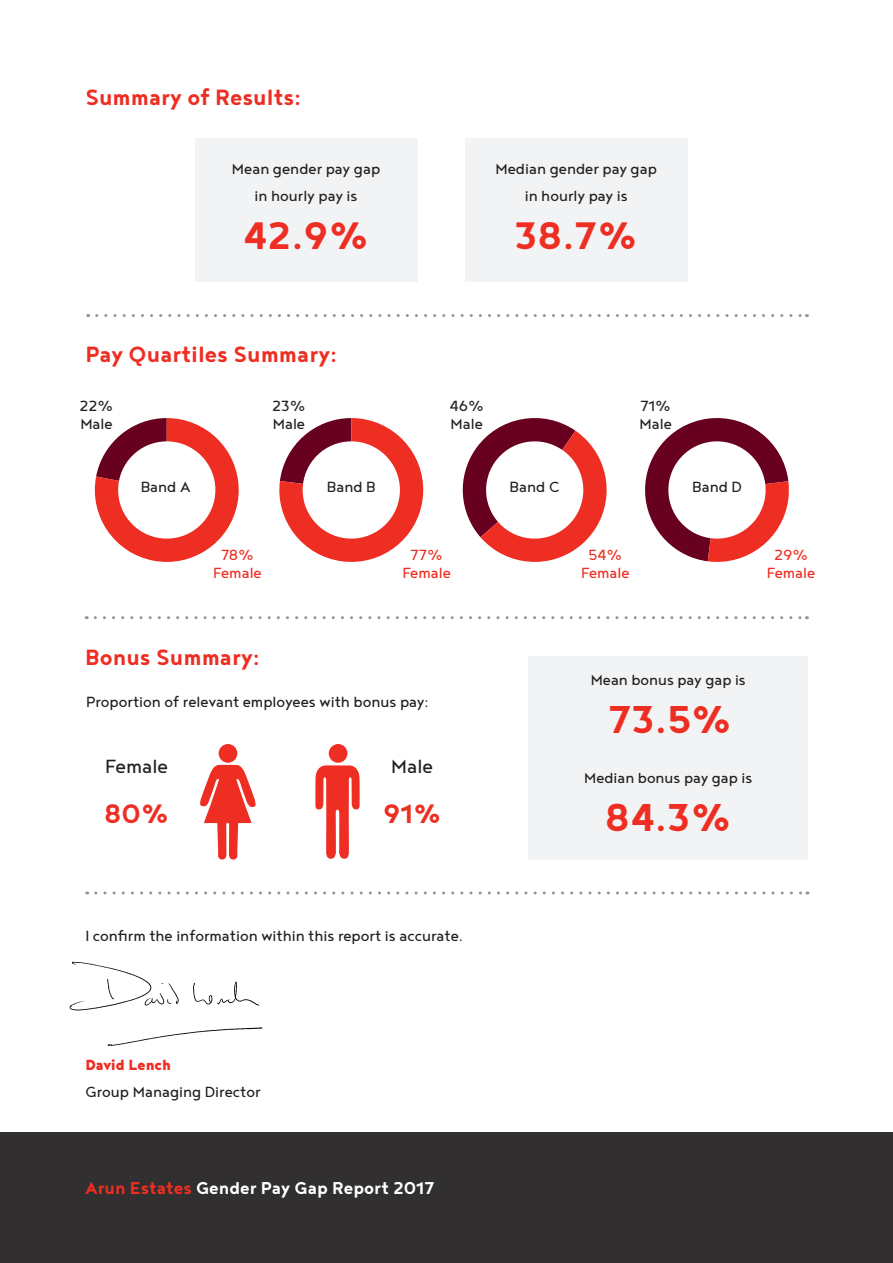
<style>
.page{position:relative;width:893px;height:1263px;background:#fff}
.page>*{position:absolute;margin:0;border:0;box-sizing:border-box;transform-origin:0 0}
.t1{font:700 47.55px "Noyh";color:#ee2e22}
.t2{font:700 46.95px "Noyh";color:#ee2e22}
.t3{font:700 32.7px "Noyh";color:#ee2e22}
.t4{font:700 27px "Noyh";color:#ee2e22}
.t5{font:23.4px "Noyh";color:#231f20}
.t6{font:700 21px "Noyh";color:#fff}
.t7{font:18px "Noyh";color:#231f20}
.t8{font:18px "Noyh";color:#ee2e22}
.t9{font:900 18px "Noyh";color:#ee2e22}
.t10{font:17.85px "Noyh";color:#231f20}
.s1{color:#ee2e22}
</style>
<div class="page">
<img style="left:69px;top:961px;width:194px;height:85px">
<div style="left:465px;top:138px;width:222px;height:144px;background:#f2f3f4"></div>
<div style="left:195px;top:138px;width:222px;height:144px;background:#f2f3f4"></div>
<div style="left:529px;top:656px;width:279px;height:204px;background:#f2f3f4"></div>
<svg style="left:94px;top:418px;width:145px;height:144px"></svg>
<div style="left:118px;top:441px;width:97px;height:98px;background:#fff;border-radius:50%"></div>
<svg style="left:279px;top:418px;width:145px;height:144px"></svg>
<div style="left:303px;top:441px;width:97px;height:98px;background:#fff;border-radius:50%"></div>
<svg style="left:462px;top:418px;width:145px;height:144px"></svg>
<svg style="left:645px;top:418px;width:144px;height:144px"></svg>
<div style="left:219px;top:744px;width:18px;height:19px;background:#ee2e22;border-radius:50%"></div>
<svg style="left:200px;top:765px;width:56px;height:95px"></svg>
<div style="left:329px;top:744px;width:18px;height:19px;background:#ee2e22;border-radius:50%"></div>
<svg style="left:315px;top:765px;width:45px;height:94px"></svg>
<svg style="left:95px;top:616px;width:712px;height:3px"></svg>
<svg style="left:97px;top:314px;width:710px;height:3px"></svg>
<div style="left:0;top:1133px;width:893px;height:130px;background:#312f30"></div>
<svg style="left:96px;top:891px;width:712px;height:3px"></svg>
<p class="t4" style="left:85px;top:82px;width:217px">Summary of Results:</p>
<p class="t7" style="left:232px;top:158px;width:150px">Mean gender pay gap</p>
<p class="t7" style="left:255px;top:185px;width:105px">in hourly pay is</p>
<p class="t2" style="left:243px;top:209px;width:128px">42.9%</p>
<p class="t7" style="left:496px;top:158px;width:163px">Median gender pay gap</p>
<p class="t7" style="left:525px;top:185px;width:105px">in hourly pay is</p>
<p class="t2" style="left:514px;top:209px;width:125px">38.7%</p>
<p class="t4" style="left:85px;top:339px;width:253px">Pay Quartiles Summary:</p>
<p class="t7" style="left:80px;top:395px;width:35px">22%</p>
<p class="t7" style="left:80px;top:413px;width:34px">Male</p>
<p class="t7" style="left:272px;top:395px;width:35px">23%</p>
<p class="t7" style="left:273px;top:413px;width:34px">Male</p>
<p class="t7" style="left:449px;top:395px;width:36px">46%</p>
<p class="t7" style="left:450px;top:413px;width:34px">Male</p>
<p class="t7" style="left:640px;top:395px;width:32px">71%</p>
<p class="t7" style="left:639px;top:413px;width:34px">Male</p>
<p class="t7" style="left:141px;top:477px;width:51px">Band A</p>
<p class="t7" style="left:327px;top:477px;width:51px">Band B</p>
<p class="t7" style="left:510px;top:477px;width:51px">Band C</p>
<p class="t7" style="left:692px;top:477px;width:51px">Band D</p>
<p class="t8" style="left:221px;top:545px;width:34px">78%</p>
<p class="t8" style="left:213px;top:563px;width:50px">Female</p>
<p class="t8" style="left:410px;top:545px;width:34px">77%</p>
<p class="t8" style="left:402px;top:563px;width:50px">Female</p>
<p class="t8" style="left:589px;top:545px;width:35px">54%</p>
<p class="t8" style="left:581px;top:563px;width:50px">Female</p>
<p class="t8" style="left:774px;top:545px;width:36px">29%</p>
<p class="t8" style="left:767px;top:563px;width:50px">Female</p>
<p class="t4" style="left:85px;top:641px;width:176px">Bonus Summary:</p>
<p class="t7" style="left:86px;top:692px;width:344px">Proportion of relevant employees with bonus pay:</p>
<p class="t5" style="left:105px;top:754px;width:64px">Female</p>
<p class="t3" style="left:104px;top:795px;width:67px">80%</p>
<p class="t5" style="left:391px;top:754px;width:43px">Male</p>
<p class="t3" style="left:383px;top:795px;width:60px">91%</p>
<p class="t10" style="left:591px;top:670px;width:157px">Mean bonus pay gap is</p>
<p class="t1" style="left:608px;top:692px;width:125px">73.5%</p>
<p class="t10" style="left:584px;top:768px;width:170px">Median bonus pay gap is</p>
<p class="t1" style="left:605px;top:789px;width:128px">84.3%</p>
<p class="t7" style="left:85px;top:926px;width:379px">I confirm the information within this report is accurate.</p>
<p class="t9" style="left:85px;top:1054px;width:87px">David Lench</p>
<p class="t7" style="left:85px;top:1082px;width:177px">Group Managing Director</p>
<p class="t6" style="left:85px;top:1176px;width:351px"><span class="s1">Arun Estates</span> Gender Pay Gap Report 2017</p>
</div>
